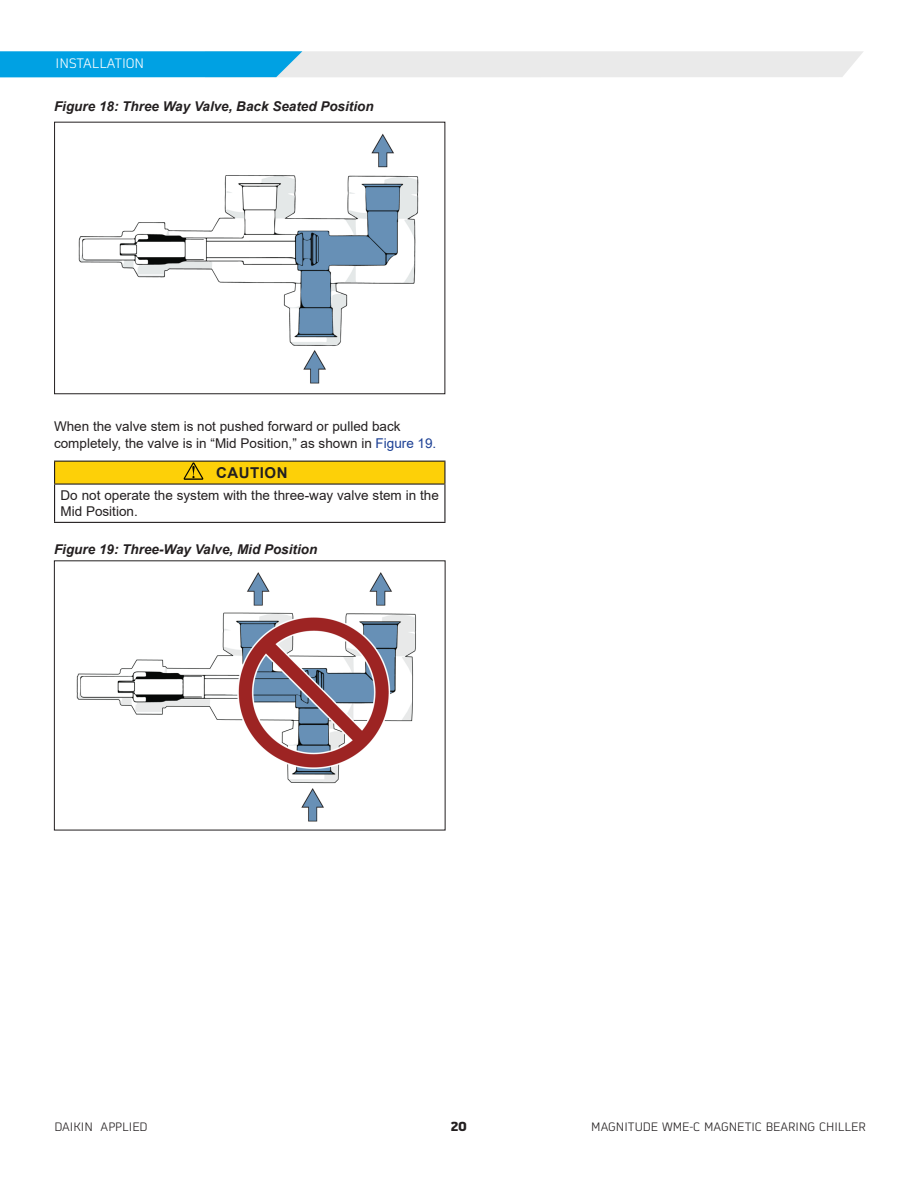
<style>
.page{position:relative;width:918px;height:1188px;background:#fff}
.page>*{position:absolute;margin:0;border:0;box-sizing:border-box;transform-origin:0 0}
.t1{font:700 15px "Arial";letter-spacing:.035em;color:#231f20}
.t2{font:13.5px/16.5px "Arial";color:#231f20}
.t3{font:italic 700 13.5px "Arial";color:#231f20}
.t4{font:300 13.5px "Martian B Thai";color:#fff}
.t5{font:700 13.5px "Martian B Thai";color:#231f20}
.t6{font:300 12px "Martian B Thai";color:#231f20}
.s1{color:#1b3f94}
</style>
<div class="page">
<svg style="left:0;top:51px;width:863px;height:26px;background:#9cd2e8"></svg>
<div style="left:55px;top:461px;width:390px;height:23px;background:#fdd008"></div>
<hr style="left:54px;top:461px;width:392px;height:1px;background:#231f20">
<svg style="left:54px;top:462px;width:1px;height:21px"></svg>
<hr style="left:444px;top:462px;width:2px;height:21px;background:#231f20">
<hr style="left:54px;top:483px;width:392px;height:2px;background:#231f20">
<hr style="left:54px;top:485px;width:1px;height:37px;background:#231f20">
<hr style="left:444px;top:485px;width:2px;height:37px;background:#231f20">
<hr style="left:54px;top:522px;width:392px;height:1px;background:#231f20">
<img style="left:78px;top:133px;width:341px;height:251px">
<div style="left:54px;top:122px;width:391px;height:272px;border:1px solid #231f20"></div>
<svg style="left:184px;top:462px;width:19px;height:18px"></svg>
<img style="left:76px;top:572px;width:340px;height:250px">
<p class="t4" style="left:56px;top:53px;width:13px">INSTALLATION</p>
<p class="t3" style="left:54px;top:97px;width:321px">Figure 18: Three Way Valve, Back Seated Position</p>
<p class="t2" style="left:54px;top:418px;width:384px">When the valve stem is not pushed forward or pulled back completely, the valve is in “Mid Position,” as shown in <span class="s1">Figure 19.</span></p>
<p class="t1" style="left:216px;top:462px;width:73px">CAUTION</p>
<p class="t2" style="left:61px;top:487px;width:380px">Do not operate the system with the three-way valve stem in the<br>Mid Position.</p>
<p class="t3" style="left:54px;top:540px;width:265px">Figure 19: Three-Way Valve, Mid Position</p>
<p class="t6" style="left:54px;top:1118px;width:95px">DAIKIN APPLIED</p>
<p class="t5" style="left:450px;top:1115px;width:18px">20</p>
<p class="t6" style="left:591px;top:1118px;width:18px">MAGNITUDE</p>
<p class="t6" style="left:662px;top:1118px;width:60px">WME-C MAGNETIC</p>
<p class="t6" style="left:766px;top:1118px;width:15px">BEARING</p>
<p class="t6" style="left:819px;top:1118px;width:15px">CHILLER</p>
</div>
